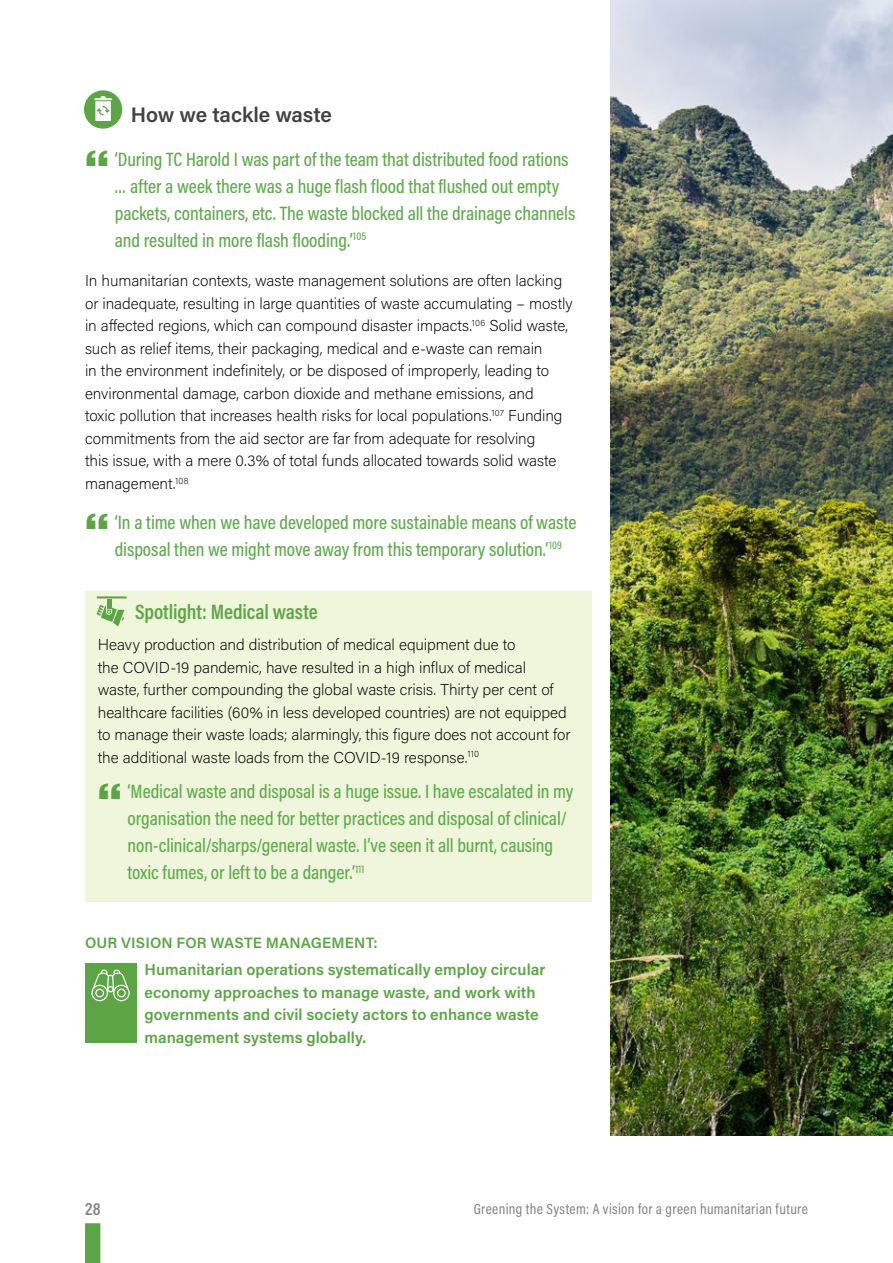
<style>
.page{position:relative;width:893px;height:1263px;background:#fff}
.page>*{position:absolute;margin:0;border:0;box-sizing:border-box;transform-origin:0 0}
.t1{font:600 21px "Acumin Pro Cond";letter-spacing:-.005em;color:#5ca545}
.t2{font:600 21px "Acumin Pro";letter-spacing:-.005em;color:#414042}
.t3{font:500 19.5px/27px "Acumin Pro Cond";letter-spacing:-.005em;color:#5faa4c}
.t4{font:600 18px "Acumin Pro Cond";color:#808285}
.t5{font:200 15.75px/22.5px "Acumin Pro";letter-spacing:-.005em;color:#000}
.t6{font:600 15.75px/22.5px "Acumin Pro";color:#5ca545}
.t7{font:15px "Acumin Pro Cond";letter-spacing:.025em;color:#808285}
.t8{font:600 15px "Acumin Pro";letter-spacing:.01em;color:#5ca545}
</style>
<div class="page">
<div style="left:85px;top:1223px;width:15px;height:40px;background:#5ca545"></div>
<div style="left:85px;top:591px;width:506px;height:51px;background:#f0f6db"></div>
<div style="left:85px;top:626px;width:506px;height:158px;background:#f0f6db"></div>
<div style="left:85px;top:771px;width:506px;height:130px;background:#f0f6db"></div>
<div style="left:85px;top:963px;width:51px;height:79px;background:#5ca545"></div>
<div style="left:84px;top:90px;width:38px;height:39px;background:#5ca545;border-radius:50%"></div>
<svg style="left:94px;top:96px;width:18px;height:25px"></svg>
<img style="left:610px;top:0;width:283px;height:1135px">
<svg style="left:91px;top:969px;width:39px;height:32px"></svg>
<svg style="left:97px;top:596px;width:29px;height:30px"></svg>
<h1 class="t2" style="left:131px;top:100px;width:203px">How we tackle waste</h1>
<p class="t3" style="left:115px;top:145px;width:462px">‘During TC Harold I was part of the team that distributed food rations … after a week there was a huge flash flood that flushed out empty packets, containers, etc. The waste blocked all the drainage channels and resulted in more flash flooding.’<sup>105</sup></p>
<p class="t5" style="left:85px;top:269px;width:489px">In humanitarian contexts, waste management solutions are often lacking or inadequate, resulting in large quantities of waste accumulating – mostly in affected regions, which can compound disaster impacts.<sup>106</sup> Solid waste, such as relief items, their packaging, medical and e-waste can remain<br>in the environment indefinitely, or be disposed of improperly, leading to environmental damage, carbon dioxide and methane emissions, and<br>toxic pollution that increases health risks for local populations.<sup>107</sup> Funding commitments from the aid sector are far from adequate for resolving<br>this issue, with a mere 0.3% of total funds allocated towards solid waste management.<sup>108</sup></p>
<p class="t3" style="left:115px;top:508px;width:463px">‘In a time when we have developed more sustainable means of waste disposal then we might move away from this temporary solution.’<sup>109</sup></p>
<h1 class="t1" style="left:135px;top:598px;width:184px">Spotlight: Medical waste</h1>
<p class="t5" style="left:98px;top:633px;width:474px">Heavy production and distribution of medical equipment due to<br>the COVID-19 pandemic, have resulted in a high influx of medical waste, further compounding the global waste crisis. Thirty per cent of healthcare facilities (60% in less developed countries) are not equipped to manage their waste loads; alarmingly, this figure does not account for the additional waste loads from the COVID-19 response.<sup>110</sup></p>
<p class="t3" style="left:128px;top:777px;width:447px">‘Medical waste and disposal is a huge issue. I have escalated in my organisation the need for better practices and disposal of clinical/ non-clinical/sharps/general waste. I’ve seen it all burnt, causing toxic fumes, or left to be a danger.’<sup>111</sup></p>
<p class="t8" style="left:85px;top:933px;width:294px">OUR VISION FOR WASTE MANAGEMENT:</p>
<p class="t6" style="left:145px;top:958px;width:402px">Humanitarian operations systematically employ circular economy approaches to manage waste, and work with governments and civil society actors to enhance waste management systems globally.</p>
<p class="t4" style="left:85px;top:1197px;width:17px">28</p>
<p class="t7" style="left:474px;top:1199px;width:336px">Greening the System: A vision for a green humanitarian future</p>
</div>
